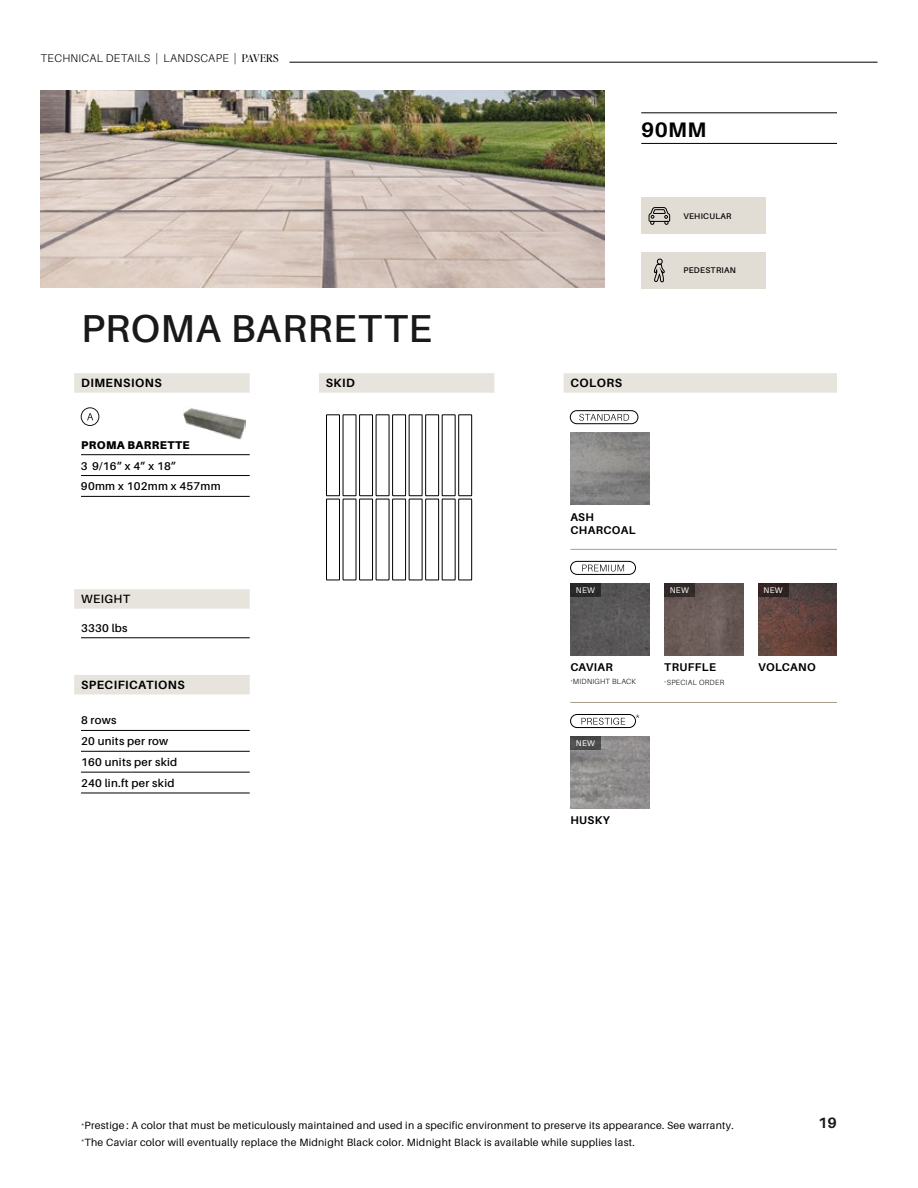
<style>
.page{position:relative;width:918px;height:1188px;background:#fff}
.page>*{position:absolute;margin:0;border:0;box-sizing:border-box;transform-origin:0 0}
.t1{font:600 39px "Aileron";letter-spacing:.015em;color:#191919}
.t2{font:700 21px "Aileron";color:#000}
.t3{font:700 15px "Aileron";color:#191919}
.t4{font:700 12px "Aileron";letter-spacing:.04em;color:#000}
.t5{font:600 12px "Aileron";letter-spacing:.035em;color:#000}
.t6{font:600 11.25px/20.9px "Aileron";letter-spacing:.025em;color:#000}
.t7{font:700 11.25px/13.5px "Aileron";letter-spacing:.035em;color:#000}
.t8{font:300 11.25px "Aileron";letter-spacing:.025em;color:#000}
.t9{font:900 11.25px "Aileron";letter-spacing:.035em;color:#000}
.t10{font:10.5px/16.5px "Aileron";letter-spacing:.025em;color:#000}
.t11{font:600 8.25px "Aileron";letter-spacing:.035em;color:#000}
.t12{font:8.25px "Aileron";letter-spacing:.035em;color:#fff}
.t13{font:300 7.5px "Aileron";letter-spacing:.035em;color:#000}
.s1{font-family:"Editor's Note";font-weight:400;font-size:10.5px}
</style>
<div class="page">
<hr style="left:289px;top:62px;width:589px;height:1px;background:#000">
<svg style="left:326px;top:414px;width:146px;height:166px"></svg>
<div style="left:570px;top:410px;width:68px;height:14px;border:1px solid #000;border-radius:7px"></div>
<svg style="left:579px;top:414px;width:50px;height:7px"></svg>
<img style="left:570px;top:433px;width:79px;height:72px">
<img style="left:570px;top:583px;width:79px;height:72px">
<img style="left:570px;top:736px;width:79px;height:72px">
<img style="left:664px;top:583px;width:79px;height:72px">
<img style="left:758px;top:583px;width:79px;height:72px">
<hr style="left:570px;top:549px;width:267px;height:1px;background:#a7a08e">
<hr style="left:570px;top:702px;width:267px;height:1px;background:#a7a08e">
<div style="left:570px;top:561px;width:66px;height:14px;border:1px solid #000;border-radius:7px"></div>
<svg style="left:582px;top:565px;width:42px;height:7px"></svg>
<div style="left:570px;top:714px;width:66px;height:14px;border:1px solid #000;border-radius:7px"></div>
<svg style="left:582px;top:718px;width:43px;height:7px"></svg>
<div style="left:564px;top:373px;width:273px;height:20px;background:#e7e4dd"></div>
<div style="left:74px;top:373px;width:176px;height:20px;background:#e7e4dd"></div>
<div style="left:319px;top:373px;width:175px;height:20px;background:#e7e4dd"></div>
<hr style="left:81px;top:454px;width:169px;height:1px;background:#000">
<hr style="left:81px;top:475px;width:169px;height:1px;background:#000">
<hr style="left:81px;top:496px;width:169px;height:1px;background:#000">
<div style="left:81px;top:408px;width:18px;height:18px;border:1px solid #191919;border-radius:50%"></div>
<svg style="left:87px;top:413px;width:6px;height:7px"></svg>
<div style="left:74px;top:589px;width:176px;height:20px;background:#e7e4dd"></div>
<hr style="left:81px;top:638px;width:169px;height:1px;background:#000">
<div style="left:74px;top:675px;width:176px;height:19px;background:#e7e4dd"></div>
<hr style="left:81px;top:730px;width:169px;height:1px;background:#000">
<hr style="left:81px;top:751px;width:169px;height:1px;background:#000">
<hr style="left:81px;top:772px;width:169px;height:1px;background:#000">
<hr style="left:81px;top:793px;width:169px;height:1px;background:#000">
<div style="left:570px;top:583px;width:31px;height:13px;background:#2a2929"></div>
<div style="left:570px;top:736px;width:31px;height:13px;background:#4d4d4c"></div>
<div style="left:664px;top:583px;width:31px;height:13px;background:#302928"></div>
<div style="left:758px;top:583px;width:31px;height:13px;background:#302322"></div>
<div style="left:641px;top:252px;width:125px;height:36px;background:#e1ddd5"></div>
<svg style="left:654px;top:258px;width:11px;height:24px"></svg>
<hr style="left:641px;top:113px;width:196px;height:1px;background:#000">
<hr style="left:641px;top:143px;width:196px;height:1px;background:#000">
<div style="left:641px;top:198px;width:125px;height:36px;background:#e1ddd5"></div>
<svg style="left:649px;top:207px;width:21px;height:18px"></svg>
<img style="left:41px;top:90px;width:563px;height:198px">
<img style="left:183px;top:407px;width:62px;height:33px">
<p class="t8" style="left:41px;top:52px;width:240px">TECHNICAL DETAILS | LANDSCAPE | <span class="s1">PAVERS</span></p>
<h2 class="t2" style="left:641px;top:118px;width:67px">90MM</h2>
<h1 class="t1" style="left:81px;top:307px;width:352px">PROMA BARRETTE</h1>
<p class="t4" style="left:81px;top:376px;width:82px">DIMENSIONS</p>
<p class="t4" style="left:326px;top:376px;width:31px">SKID</p>
<p class="t4" style="left:570px;top:376px;width:53px">COLORS</p>
<p class="t9" style="left:81px;top:438px;width:110px">PROMA BARRETTE</p>
<p class="t6" style="left:81px;top:455px;width:141px">3 9/16” x 4” x 18”<br>90mm x 102mm x 457mm</p>
<p class="t11" style="left:683px;top:212px;width:50px">VEHICULAR</p>
<p class="t11" style="left:683px;top:266px;width:54px">PEDESTRIAN</p>
<p class="t5" style="left:81px;top:592px;width:51px">WEIGHT</p>
<p class="t6" style="left:81px;top:618px;width:48px">3330 lbs</p>
<p class="t4" style="left:81px;top:678px;width:105px">SPECIFICATIONS</p>
<p class="t6" style="left:81px;top:710px;width:98px">8 rows<br>20 units per row<br>160 units per skid<br>240 lin.ft per skid</p>
<p class="t7" style="left:570px;top:510px;width:67px">ASH<br>CHARCOAL</p>
<p class="t12" style="left:576px;top:586px;width:21px">NEW</p>
<p class="t7" style="left:570px;top:661px;width:44px">CAVIAR</p>
<p class="t12" style="left:670px;top:586px;width:21px">NEW</p>
<p class="t12" style="left:764px;top:586px;width:21px">NEW</p>
<p class="t7" style="left:664px;top:661px;width:53px">TRUFFLE</p>
<p class="t7" style="left:758px;top:661px;width:59px">VOLCANO</p>
<p class="t13" style="left:570px;top:677px;width:67px"><sup>*</sup>MIDNIGHT BLACK</p>
<p class="t13" style="left:664px;top:679px;width:61px"><sup>*</sup>SPECIAL ORDER</p>
<p class="t12" style="left:576px;top:739px;width:21px">NEW</p>
<p class="t7" style="left:570px;top:814px;width:41px">HUSKY</p>
<p class="t10" style="left:81px;top:1118px;width:654px"><sup>*</sup>Prestige : A color that must be meticulously maintained and used in a specific environment to preserve its appearance. See warranty. <sup>*</sup>The Caviar color will eventually replace the Midnight Black color. Midnight Black is available while supplies last.</p>
<h3 class="t3" style="left:818px;top:1114px;width:20px">19</h3>
</div>
